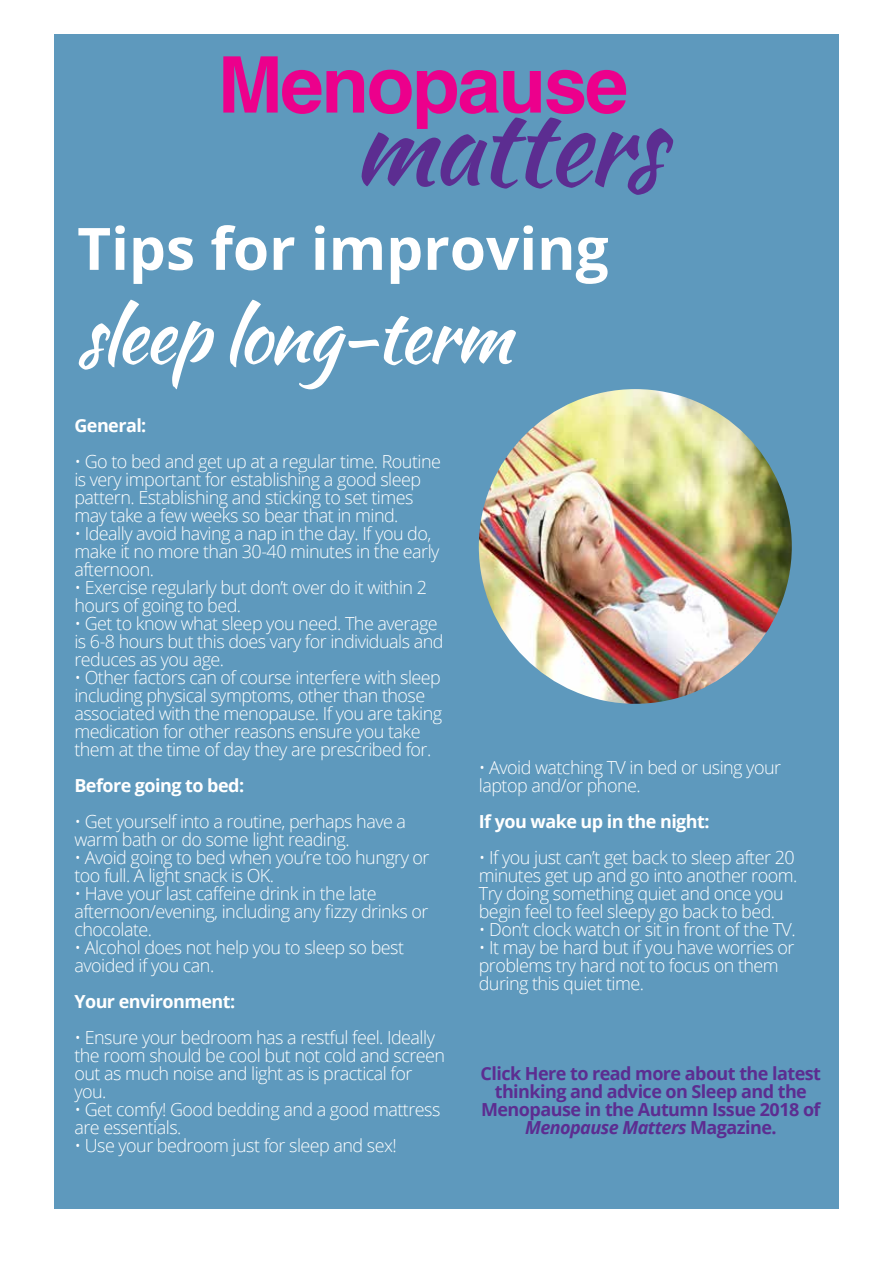
<style>
.page{position:relative;width:893px;height:1263px;background:#fff}
.page>*{position:absolute;margin:0;border:0;box-sizing:border-box;transform-origin:0 0}
.t1{font:107.85px "Kaushan Script";letter-spacing:-.03em;color:#5c2d91}
.t2{font:700 78px "Helvetica";letter-spacing:-.03em;color:#ec008c}
.t3{font:74.85px "Kaushan Script";letter-spacing:-.03em;color:#fff}
.t4{font:700 58.5px "Open Sans";color:#fff}
.t5{font:300 18px/18px "Open Sans";letter-spacing:-.03em;color:#fff}
.t6{font:700 18px/18px "Open Sans";letter-spacing:-.03em;color:#5c2d91;text-align:center}
.t7{font:700 18px "Open Sans";letter-spacing:-.03em;color:#fff}
.s1{font-style:italic}
</style>
<div class="page">
<div style="left:54px;top:34px;width:785px;height:1175px;background:#5e99bd"></div>
<img style="left:479px;top:389px;width:313px;height:315px">
<h2 class="t2" style="left:218px;top:22px;width:412px">Menopause</h2>
<h1 class="t1" style="left:352px;top:67px;width:312px">matters</h1>
<h3 class="t4" style="left:77px;top:207px;width:533px">Tips for improving</h3>
<h3 class="t3" style="left:77px;top:281px;width:436px">sleep long-term</h3>
<p class="t7" style="left:74px;top:413px;width:74px">General:</p>
<p class="t5" style="left:74px;top:452px;width:368px">• Go to bed and get up at a regular time. Routine is very important for establishing a good sleep pattern. Establishing and sticking to set times may take a few weeks so bear that in mind.</p>
<p class="t5" style="left:74px;top:524px;width:367px">• Ideally avoid having a nap in the day. If you do, make it no more than 30-40 minutes in the early afternoon.</p>
<p class="t5" style="left:74px;top:578px;width:354px">• Exercise regularly but don’t over do it within 2 hours of going to bed.</p>
<p class="t5" style="left:74px;top:614px;width:371px">• Get to know what sleep you need. The average is 6-8 hours but this does vary for individuals and reduces as you age.</p>
<p class="t5" style="left:74px;top:668px;width:369px">• Other factors can of course interfere with sleep including physical symptoms, other than those associated with the menopause. If you are taking medication for other reasons ensure you take them at the time of day they are prescribed for.</p>
<p class="t7" style="left:74px;top:773px;width:171px">Before going to bed:</p>
<p class="t5" style="left:74px;top:812px;width:333px">• Get yourself into a routine, perhaps have a warm bath or do some light reading.</p>
<p class="t5" style="left:74px;top:848px;width:357px">• Avoid going to bed when you’re too hungry or too full. A light snack is OK.</p>
<p class="t5" style="left:74px;top:884px;width:356px">• Have your last caffeine drink in the late afternoon/evening, including any fizzy drinks or chocolate.</p>
<p class="t5" style="left:74px;top:938px;width:331px">• Alcohol does not help you to sleep so best avoided if you can.</p>
<p class="t7" style="left:74px;top:989px;width:162px">Your environment:</p>
<p class="t5" style="left:74px;top:1028px;width:372px">• Ensure your bedroom has a restful feel. Ideally the room should be cool but not cold and screen out as much noise and light as is practical for you.</p>
<p class="t5" style="left:74px;top:1100px;width:368px">• Get comfy! Good bedding and a good mattress are essentials.</p>
<p class="t5" style="left:74px;top:1136px;width:324px">• Use your bedroom just for sleep and sex!</p>
<p class="t5" style="left:479px;top:758px;width:304px">• Avoid watching TV in bed or using your laptop and/or phone.</p>
<p class="t7" style="left:479px;top:809px;width:232px">If you wake up in the night:</p>
<p class="t5" style="left:479px;top:848px;width:320px">• If you just can’t get back to sleep after 20 minutes get up and go into another room.<br>Try doing something quiet and once you begin feel to feel sleepy go back to bed.</p>
<p class="t5" style="left:479px;top:920px;width:318px">• Don’t clock watch or sit in front of the TV.</p>
<p class="t5" style="left:479px;top:938px;width:317px">• It may be hard but if you have worries or problems try hard not to focus on them during this quiet time.</p>
<p class="t6" style="left:481px;top:1064px;width:342px">Click Here to read more about the latest thinking and advice on Sleep and the Menopause in the Autumn Issue 2018 of <span class="s1">Menopause Matters</span> Magazine.</p>
</div>
